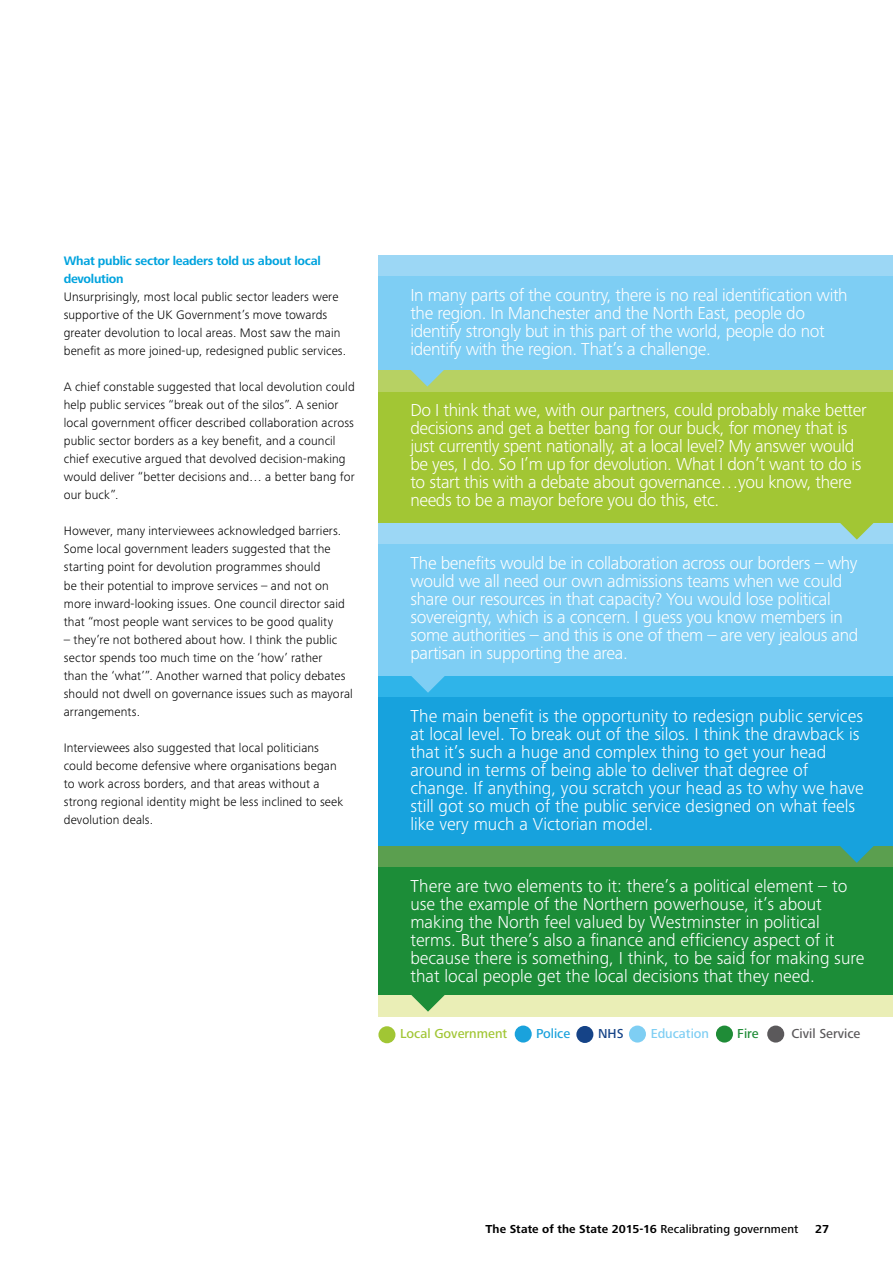
<style>
.page{position:relative;width:893px;height:1263px;background:#fff}
.page>*{position:absolute;margin:0;border:0;box-sizing:border-box;transform-origin:0 0}
.t1{font:300 18px/18px "Frutiger Next Pro";letter-spacing:-.02em;color:#fff}
.t2{font:300 18px/18px "Frutiger Next Pro";color:#fff}
.t3{font:500 13.5px "Frutiger Next Pro";color:#a1c634}
.t4{font:500 13.5px "Frutiger Next Pro";color:#5b595b}
.t5{font:500 13.5px "Frutiger Next Pro";color:#7ecef3}
.t6{font:500 13.5px "Frutiger Next Pro";color:#1aa2dc}
.t7{font:500 13.5px "Frutiger Next Pro";color:#1f8c37}
.t8{font:500 13.5px "Frutiger Next Pro";color:#154387}
.t9{font:300 12.75px/18px "Frutiger Next Pro";letter-spacing:.01em;color:#000}
.t10{font:700 12.75px/18px "Frutiger Next Pro";letter-spacing:-.02em;color:#00a3de}
.t11{font:700 12px "Frutiger Next Pro";letter-spacing:.005em;color:#000}
.s1{font-weight:500}
</style>
<div class="page">
<div style="left:378px;top:995px;width:515px;height:21px;background:#eaeeb6"></div>
<div style="left:515px;top:1025px;width:17px;height:17px;background:#1aa2dc;border-radius:50%"></div>
<div style="left:378px;top:1026px;width:17px;height:17px;background:#a1c634;border-radius:50%"></div>
<div style="left:716px;top:1025px;width:17px;height:17px;background:#1f8c37;border-radius:50%"></div>
<div style="left:576px;top:1026px;width:17px;height:17px;background:#154387;border-radius:50%"></div>
<div style="left:767px;top:1025px;width:17px;height:17px;background:#5b595b;border-radius:50%"></div>
<div style="left:629px;top:1025px;width:17px;height:17px;background:#7ecef3;border-radius:50%"></div>
<div style="left:378px;top:391px;width:515px;height:132px;background:#a2c634"></div>
<div style="left:378px;top:255px;width:515px;height:21px;background:#9cd7f5"></div>
<div style="left:378px;top:370px;width:515px;height:21px;background:#b7d163"></div>
<div style="left:378px;top:276px;width:515px;height:94px;background:#7ecef4"></div>
<svg style="left:411px;top:370px;width:33px;height:17px"></svg>
<div style="left:378px;top:523px;width:515px;height:21px;background:#9cd7f5"></div>
<svg style="left:840px;top:523px;width:34px;height:17px"></svg>
<div style="left:378px;top:544px;width:515px;height:132px;background:#7ecef4"></div>
<div style="left:378px;top:676px;width:515px;height:21px;background:#2fb4e9"></div>
<svg style="left:411px;top:676px;width:34px;height:17px"></svg>
<svg style="left:411px;top:995px;width:34px;height:17px"></svg>
<div style="left:378px;top:697px;width:515px;height:149px;background:#17a2dd"></div>
<div style="left:378px;top:846px;width:515px;height:21px;background:#5b9f4f"></div>
<div style="left:378px;top:867px;width:515px;height:128px;background:#1c8d38"></div>
<svg style="left:840px;top:846px;width:34px;height:17px"></svg>
<p class="t10" style="left:64px;top:252px;width:258px">What public sector leaders told us about local devolution</p>
<p class="t9" style="left:64px;top:288px;width:284px">Unsurprisingly, most local public sector leaders were supportive of the UK Government’s move towards greater devolution to local areas. Most saw the main benefit as more joined-up, redesigned public services.</p>
<p class="t9" style="left:64px;top:378px;width:292px">A chief constable suggested that local devolution could help public services “break out of the silos”. A senior local government officer described collaboration across public sector borders as a key benefit, and a council chief executive argued that devolved decision-making would deliver “better decisions and… a better bang for our buck”.</p>
<p class="t9" style="left:64px;top:522px;width:283px">However, many interviewees acknowledged barriers.<br>Some local government leaders suggested that the starting point for devolution programmes should<br>be their potential to improve services – and not on more inward-looking issues. One council director said that “most people want services to be good quality</p>
<p class="t9" style="left:64px;top:630px;width:291px">– they’re not bothered about how. I think the public sector spends too much time on the ‘how’ rather<br>than the ‘what’”. Another warned that policy debates should not dwell on governance issues such as mayoral arrangements.</p>
<p class="t9" style="left:64px;top:738px;width:281px">Interviewees also suggested that local politicians could become defensive where organisations began to work across borders, and that areas without a strong regional identity might be less inclined to seek devolution deals.</p>
<h1 class="t1" style="left:410px;top:286px;width:439px">In many parts of the country, there is no real identification with the region. In Manchester and the North East, people do identify strongly but in this part of the world, people do not identify with the region. That’s a challenge.</h1>
<p class="t1" style="left:410px;top:401px;width:458px">Do I think that we, with our partners, could probably make better decisions and get a better bang for our buck, for money that is just currently spent nationally, at a local level? My answer would be yes, I do. So I’m up for devolution. What I don’t want to do is to start this with a debate about governance…you know, there needs to be a mayor before you do this, etc.</p>
<p class="t1" style="left:410px;top:554px;width:450px">The benefits would be in collaboration across our borders – why would we all need our own admissions teams when we could share our resources in that capacity? You would lose political sovereignty, which is a concern. I guess you know members in some authorities – and this is one of them – are very jealous and partisan in supporting the area.</p>
<p class="t2" style="left:410px;top:707px;width:455px">The main benefit is the opportunity to redesign public services at local level. To break out of the silos. I think the drawback is that it’s such a huge and complex thing to get your head around in terms of being able to deliver that degree of change. If anything, you scratch your head as to why we have still got so much of the public service designed on what feels like very much a Victorian model.</p>
<p class="t2" style="left:410px;top:877px;width:456px">There are two elements to it: there’s a political element – to use the example of the Northern powerhouse, it’s about making the North feel valued by Westminster in political terms. But there’s also a finance and efficiency aspect of it because there is something, I think, to be said for making sure that local people get the local decisions that they need.</p>
<p class="t3" style="left:400px;top:1026px;width:109px">Local Government</p>
<p class="t6" style="left:536px;top:1025px;width:36px">Police</p>
<p class="t8" style="left:598px;top:1026px;width:27px">NHS</p>
<p class="t5" style="left:651px;top:1025px;width:60px">Education</p>
<p class="t7" style="left:737px;top:1025px;width:23px">Fire</p>
<p class="t4" style="left:792px;top:1025px;width:70px">Civil Service</p>
<p class="t11" style="left:485px;top:1222px;width:314px">The State of the State 2015-16 <span class="s1">Recalibrating government</span></p>
<p class="t11" style="left:815px;top:1222px;width:15px">27</p>
</div>
